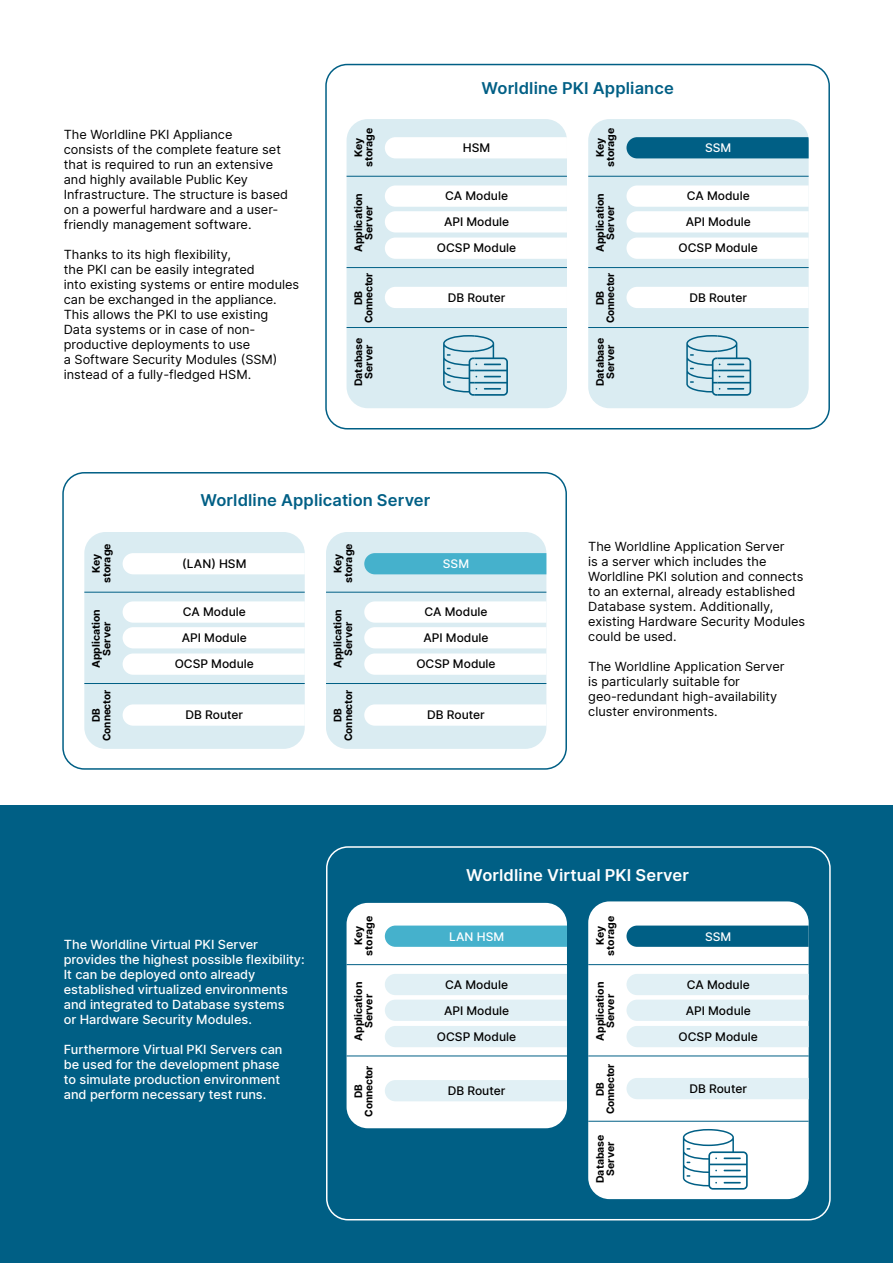
<style>
.page{position:relative;width:893px;height:1263px;background:#fff}
.page>*{position:absolute;margin:0;border:0;box-sizing:border-box;transform-origin:0 0}
.Subhead_2{font:600 16.5px "Inter";letter-spacing:.005em;color:#005f85}
.Subhead_2-2{font:600 16.5px "Inter";letter-spacing:.01em;color:#fff}
.Body_centered{font:12.75px/15px "Inter";color:#000}
.Body_centered-2{font:500 12.75px/15px "Inter";color:#fff}
.t1{font:500 12px/26.1px "Inter";color:#000;text-align:center}
.t2{font:500 12px "Inter";color:#fff}
.t3{font:700 10.5px/10.5px "Inter";color:#000;text-align:center}
.t4{font:700 10.5px/10.5px "Inter";letter-spacing:-.02em;color:#000;text-align:center;scale:.96 1}
.t5{font:700 10.5px/10.5px "Inter";letter-spacing:-.02em;color:#000;text-align:center}
</style>
<div class="page">
<div style="left:0;top:806px;width:893px;height:457px;background:#005f85"></div>
<div style="left:326px;top:846px;width:505px;height:374px;border:2px solid #fff;border-radius:21px"></div>
<div style="left:62px;top:472px;width:505px;height:298px;border:2px solid #005f85;border-radius:21px"></div>
<div style="left:325px;top:64px;width:505px;height:365px;border:2px solid #005f85;border-radius:21px"></div>
<div style="left:347px;top:119px;width:220px;height:289px;background:#daecf2;border-radius:21px"></div>
<svg style="left:443px;top:335px;width:65px;height:61px"></svg>
<div style="left:385px;top:137px;width:182px;height:21px;background:#fff"></div>
<svg style="left:385px;top:185px;width:182px;height:47px;background:#fafcfd"></svg>
<div style="left:385px;top:238px;width:182px;height:21px;background:#fff"></div>
<div style="left:385px;top:287px;width:182px;height:21px;background:#fff"></div>
<hr style="left:347px;top:176px;width:220px;height:1px;background:#005f85">
<hr style="left:347px;top:267px;width:220px;height:1px;background:#005f85">
<hr style="left:347px;top:327px;width:220px;height:1px;background:#005f85">
<div style="left:588px;top:119px;width:221px;height:289px;background:#daecf2;border-radius:21px"></div>
<svg style="left:686px;top:335px;width:65px;height:61px"></svg>
<div style="left:626px;top:137px;width:183px;height:21px;background:#005f85"></div>
<svg style="left:626px;top:185px;width:183px;height:47px;background:#fafcfd"></svg>
<div style="left:626px;top:238px;width:183px;height:21px;background:#fff"></div>
<div style="left:626px;top:287px;width:183px;height:21px;background:#fff"></div>
<hr style="left:588px;top:176px;width:221px;height:1px;background:#005f85">
<hr style="left:588px;top:267px;width:221px;height:1px;background:#005f85">
<hr style="left:588px;top:327px;width:221px;height:1px;background:#005f85">
<div style="left:588px;top:901px;width:221px;height:298px;background:#fff;border-radius:21px"></div>
<svg style="left:683px;top:1129px;width:65px;height:60px"></svg>
<svg style="left:626px;top:925px;width:183px;height:22px;background:#0c668a"></svg>
<svg style="left:626px;top:974px;width:183px;height:73px"></svg>
<div style="left:626px;top:1078px;width:183px;height:21px;background:#e1f0f5"></div>
<hr style="left:588px;top:964px;width:221px;height:1px;background:#005f85">
<hr style="left:588px;top:1055px;width:221px;height:1px;background:#005f85">
<hr style="left:588px;top:1121px;width:221px;height:1px;background:#005f85">
<div style="left:84px;top:532px;width:221px;height:217px;background:#daecf2;border-radius:21px"></div>
<div style="left:123px;top:553px;width:182px;height:21px;background:#fff"></div>
<svg style="left:123px;top:601px;width:182px;height:74px;background:#f9fcfd"></svg>
<svg style="left:123px;top:704px;width:182px;height:22px;background:#fdfefe"></svg>
<hr style="left:84px;top:592px;width:221px;height:1px;background:#005f85">
<hr style="left:84px;top:683px;width:221px;height:1px;background:#005f85">
<div style="left:326px;top:532px;width:220px;height:217px;background:#daecf2;border-radius:21px"></div>
<div style="left:364px;top:553px;width:182px;height:21px;background:#45b1cc"></div>
<svg style="left:364px;top:601px;width:182px;height:74px;background:#f9fcfc"></svg>
<svg style="left:364px;top:704px;width:182px;height:22px;background:#fdfefe"></svg>
<hr style="left:326px;top:592px;width:220px;height:1px;background:#005f85">
<hr style="left:326px;top:683px;width:220px;height:1px;background:#005f85">
<div style="left:347px;top:903px;width:220px;height:225px;background:#fff;border-radius:21px"></div>
<svg style="left:385px;top:925px;width:182px;height:22px;background:#4db4ce"></svg>
<svg style="left:385px;top:974px;width:182px;height:73px;background:#e5f2f6"></svg>
<div style="left:385px;top:1080px;width:182px;height:21px;background:#e1f0f5"></div>
<hr style="left:347px;top:964px;width:220px;height:1px;background:#005f85">
<hr style="left:347px;top:1055px;width:220px;height:1px;background:#005f85">
<p class="Body_centered" style="left:64px;top:126px;width:226px">The Worldline PKI Appliance<br>consists of the complete feature set that is required to run an extensive and highly available Public Key Infrastructure. The structure is based on a powerful hardware and a user&shy;friendly management software.</p>
<p class="Body_centered" style="left:64px;top:246px;width:237px">Thanks to its high flexibility,<br>the PKI can be easily integrated<br>into existing systems or entire modules can be exchanged in the appliance.<br>This allows the PKI to use existing Data systems or in case of non&shy;productive deployments to use<br>a Software Security Modules (SSM) instead of a fully-fledged HSM.</p>
<p class="t3" style="left:353px;top:167px;width:41px;rotate:-90deg">Key storage</p>
<p class="t3" style="left:353px;top:252px;width:60px;rotate:-90deg">Application<br>Server</p>
<p class="t5" style="left:353px;top:323px;width:52px;rotate:-90deg">DB<br>Connector</p>
<p class="t3" style="left:353px;top:386px;width:50px;rotate:-90deg">Database<br>Server</p>
<p class="Subhead_2" style="left:481px;top:76px;width:194px">Worldline PKI Appliance</p>
<p class="t1" style="left:463px;top:134px;width:29px">HSM</p>
<p class="t1" style="left:437px;top:183px;width:81px">CA Module<br>API Module<br>OCSP Module</p>
<p class="t1" style="left:448px;top:284px;width:59px">DB Router</p>
<p class="t3" style="left:594px;top:167px;width:41px;rotate:-90deg">Key storage</p>
<p class="t3" style="left:594px;top:252px;width:60px;rotate:-90deg">Application<br>Server</p>
<p class="t5" style="left:594px;top:323px;width:52px;rotate:-90deg">DB<br>Connector</p>
<p class="t3" style="left:594px;top:386px;width:50px;rotate:-90deg">Database<br>Server</p>
<p class="t2" style="left:705px;top:139px;width:28px">SSM</p>
<p class="t1" style="left:679px;top:183px;width:81px">CA Module<br>API Module<br>OCSP Module</p>
<p class="t1" style="left:689px;top:284px;width:59px">DB Router</p>
<p class="t3" style="left:91px;top:583px;width:41px;rotate:-90deg">Key storage</p>
<p class="t3" style="left:91px;top:668px;width:60px;rotate:-90deg">Application<br>Server</p>
<p class="t4" style="left:91px;top:741px;width:54px;rotate:-90deg">DB<br>Connector</p>
<p class="Subhead_2" style="left:200px;top:488px;width:232px">Worldline Application Server</p>
<p class="t1" style="left:182px;top:550px;width:66px">(LAN) HSM</p>
<p class="t1" style="left:175px;top:599px;width:81px">CA Module<br>API Module<br>OCSP Module</p>
<p class="t1" style="left:185px;top:702px;width:59px">DB Router</p>
<p class="t3" style="left:332px;top:583px;width:41px;rotate:-90deg">Key storage</p>
<p class="t3" style="left:332px;top:668px;width:60px;rotate:-90deg">Application<br>Server</p>
<p class="t4" style="left:332px;top:741px;width:54px;rotate:-90deg">DB<br>Connector</p>
<p class="t2" style="left:443px;top:555px;width:28px">SSM</p>
<p class="t1" style="left:416px;top:599px;width:81px">CA Module<br>API Module<br>OCSP Module</p>
<p class="t1" style="left:427px;top:702px;width:59px">DB Router</p>
<p class="Body_centered" style="left:588px;top:539px;width:218px">The Worldline Application Server<br>is a server which includes the<br>Worldline PKI solution and connects to an external, already established<br>Database system. Additionally, existing Hardware Security Modules could be used.</p>
<p class="Body_centered" style="left:588px;top:659px;width:198px">The Worldline Application Server is particularly suitable for geo-redundant high-availability cluster environments.</p>
<p class="Subhead_2-2" style="left:466px;top:863px;width:224px">Worldline Virtual PKI Server</p>
<p class="Body_centered-2" style="left:64px;top:936px;width:242px">The Worldline Virtual PKI Server provides the highest possible flexibility:<br>It can be deployed onto already established virtualized environments and integrated to Database systems<br>or Hardware Security Modules.</p>
<p class="Body_centered-2" style="left:64px;top:1041px;width:220px">Furthermore Virtual PKI Servers can be used for the development phase to simulate production environment and perform necessary test runs.</p>
<p class="t3" style="left:353px;top:955px;width:41px;rotate:-90deg">Key storage</p>
<p class="t3" style="left:353px;top:1041px;width:60px;rotate:-90deg">Application<br>Server</p>
<p class="t4" style="left:353px;top:1116px;width:54px;rotate:-90deg">DB<br>Connector</p>
<p class="t2" style="left:449px;top:927px;width:57px">LAN HSM</p>
<p class="t1" style="left:437px;top:971px;width:81px">CA Module<br>API Module<br>OCSP Module</p>
<p class="t1" style="left:448px;top:1077px;width:59px">DB Router</p>
<p class="t3" style="left:594px;top:955px;width:41px;rotate:-90deg">Key storage</p>
<p class="t3" style="left:594px;top:1041px;width:60px;rotate:-90deg">Application<br>Server</p>
<p class="t4" style="left:594px;top:1114px;width:54px;rotate:-90deg">DB<br>Connector</p>
<p class="t3" style="left:594px;top:1183px;width:50px;rotate:-90deg">Database<br>Server</p>
<p class="t2" style="left:705px;top:927px;width:28px">SSM</p>
<p class="t1" style="left:679px;top:971px;width:81px">CA Module<br>API Module<br>OCSP Module</p>
<p class="t1" style="left:689px;top:1075px;width:59px">DB Router</p>
</div>
